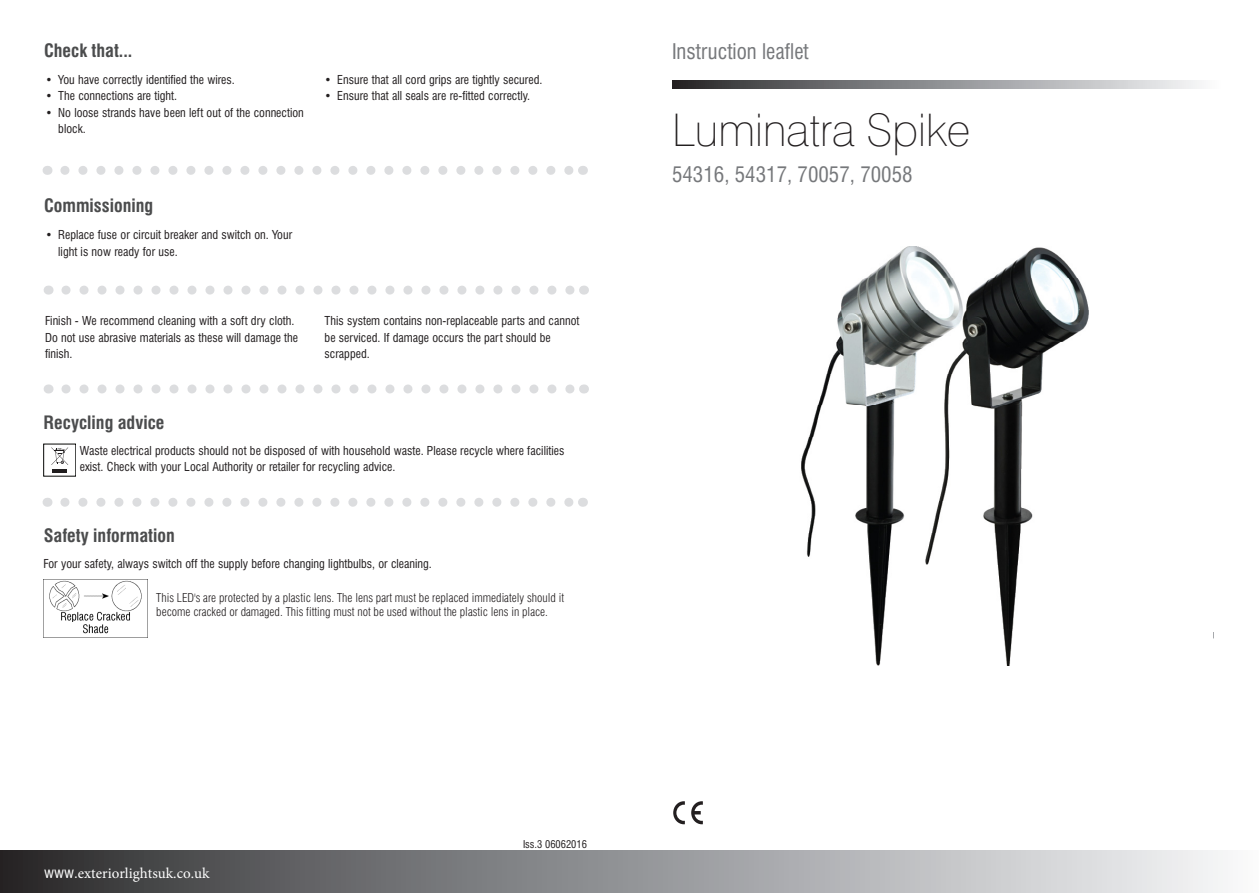
<style>
.page{position:relative;width:1259px;height:893px;background:#fff}
.page>*{position:absolute;margin:0;border:0;box-sizing:border-box;transform-origin:0 0}
.t1{font:100 45px "Swiss 721 BT";color:#231f20}
.t2{font:condensed 21px "Swiss 721 BT";color:#76787b}
.t3{font:700 condensed 18px "Swiss 721 BT";color:#4b4c4d}
.t4{font:15px "Minion Pro";color:#fff}
.t5{font:condensed 12px/16.5px "Swiss 721 BT";color:#231f20}
.t6{font:300 condensed 12px/14.4px "Swiss 721 BT";color:#231f20}
.t7{font:condensed 10.5px "Swiss 721 BT";color:#231f20}
.s1{font-family:"Swiss 721 BT";font-stretch:condensed}
</style>
<div class="page">
<svg style="left:673px;top:801px;width:12px;height:23px"></svg>
<svg style="left:691px;top:801px;width:12px;height:23px"></svg>
<svg style="left:672px;top:80px;width:527px;height:9px"></svg>
<div style="left:0;top:850px;width:1259px;height:43px;background:linear-gradient(to right,#2d2d2f,#f9fbfd)"></div>
<svg style="left:51px;top:447px;width:17px;height:18px"></svg>
<hr style="left:52px;top:469px;width:15px;height:4px;background:#201d1e">
<svg style="left:66px;top:286px;width:508px;height:9px"></svg>
<svg style="left:65px;top:498px;width:508px;height:9px"></svg>
<svg style="left:66px;top:384px;width:508px;height:9px"></svg>
<img style="left:44px;top:580px;width:103px;height:58px">
<svg style="left:65px;top:166px;width:508px;height:9px"></svg>
<img style="left:801px;top:246px;width:287px;height:419px">
<p class="t3" style="left:44px;top:40px;width:90px">Check that...</p>
<p class="t5" style="left:46px;top:71px;width:191px">• You have correctly identified the wires.</p>
<p class="t5" style="left:46px;top:88px;width:133px">• The connections are tight.</p>
<p class="t5" style="left:58px;top:104px;width:247px;text-indent:-13px">• No loose strands have been left out of the connection block.</p>
<p class="t5" style="left:324px;top:71px;width:219px">• Ensure that all cord grips are tightly secured.</p>
<p class="t5" style="left:324px;top:88px;width:207px">• Ensure that all seals are re-fitted correctly.</p>
<p class="t3" style="left:44px;top:195px;width:111px">Commissioning</p>
<p class="t5" style="left:58px;top:226px;width:235px;text-indent:-13px">• Replace fuse or circuit breaker and switch on. Your light is now ready for use.</p>
<p class="t5" style="left:45px;top:313px;width:254px">Finish - We recommend cleaning with a soft dry cloth.<br>Do not use abrasive materials as these will damage the finish.</p>
<p class="t5" style="left:324px;top:313px;width:256px">This system contains non-replaceable parts and cannot be serviced. If damage occurs the part should be scrapped.</p>
<p class="t3" style="left:44px;top:412px;width:122px">Recycling advice</p>
<p class="t5" style="left:80px;top:442px;width:486px">Waste electrical products should not be disposed of with household waste. Please recycle where facilities exist. Check with your Local Authority or retailer for recycling advice.</p>
<p class="t3" style="left:44px;top:525px;width:133px">Safety information</p>
<p class="t5" style="left:44px;top:555px;width:390px">For your safety, always switch off the supply before changing lightbulbs, or cleaning.</p>
<p class="t6" style="left:156px;top:590px;width:409px">This LED's are protected by a plastic lens. The lens part must be replaced immediately should it become cracked or damaged. This fitting must not be used without the plastic lens in place.</p>
<p class="t2" style="left:672px;top:39px;width:138px">Instruction leaflet</p>
<p class="t1" style="left:672px;top:103px;width:300px">Luminatra Spike</p>
<p class="t2" style="left:672px;top:162px;width:242px">54316, 54317, 70057, 70058</p>
<p class="t4" style="left:44px;top:863px;width:167px"><span class="s1">www.</span>exteriorlightsuk.co.uk</p>
<p class="t7" style="left:523px;top:838px;width:65px">Iss.3 06062016</p>
</div>
